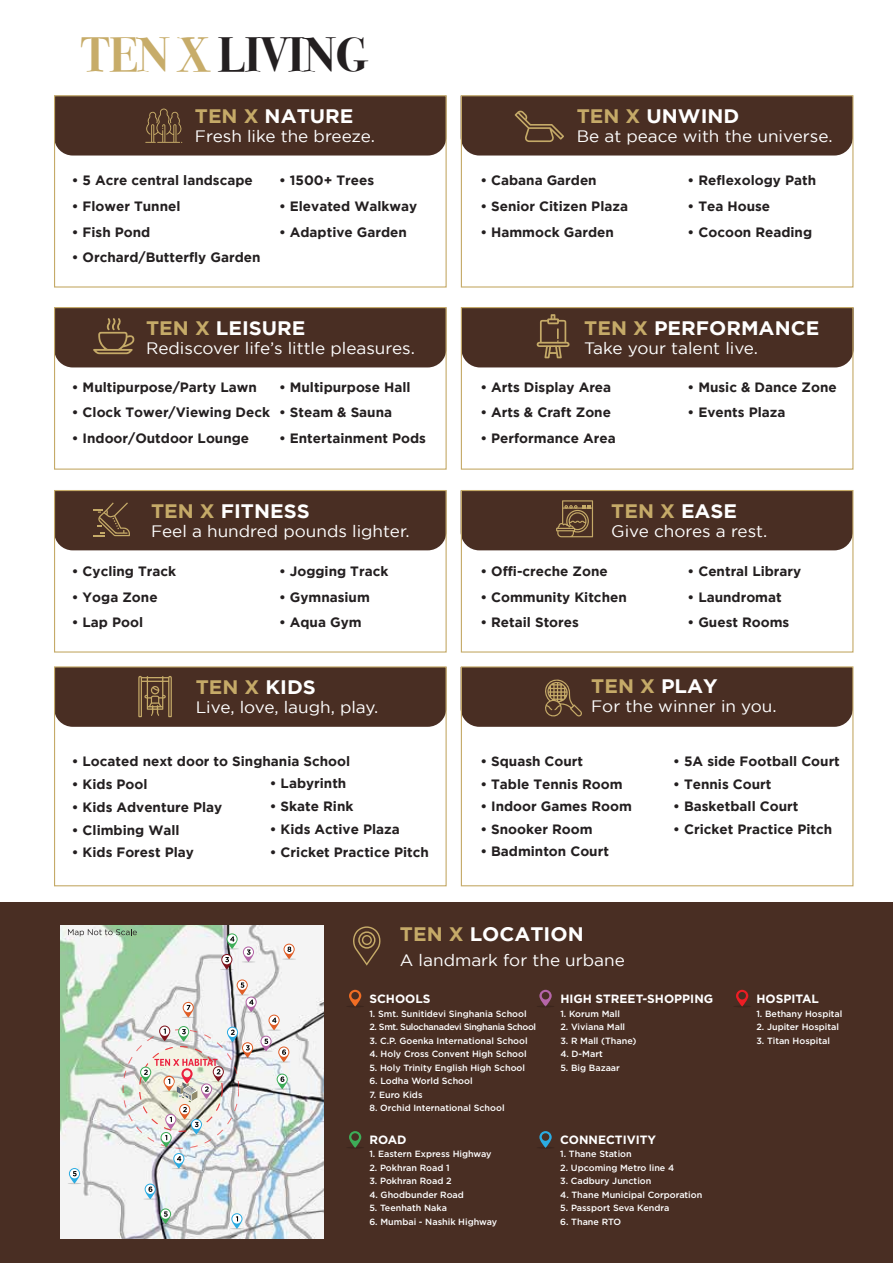
<style>
.page{position:relative;width:893px;height:1263px;background:#fff}
.page>*{position:absolute;margin:0;border:0;box-sizing:border-box;transform-origin:0 0}
.t1{font:700 48px "Bodoni Svty Two ITCTT";color:#231f20}
.t2{font:700 19.5px "Gotham";color:#fff;scale:1.04 1}
.t3{font:700 19.5px "Gotham";color:#c5aa68;scale:1.04 1}
.t4{font:16.5px "Gotham";color:#fff;scale:1.04 1}
.t5{font:700 13.5px "Gotham";color:#231f20}
.t6{font:700 12px "Gotham";color:#fff}
.t7{font:500 9px "Gotham";color:#fff}
.t8{font:500 9px "Gotham";letter-spacing:-.04em;color:#fff}
.s1{color:#c7ac69}
.s2{color:#c5aa68}
.s3{color:#fff}
</style>
<div class="page">
<div style="left:0;top:903px;width:893px;height:360px;background:#492e23"></div>
<svg style="left:353px;top:926px;width:28px;height:40px"></svg>
<div style="left:358px;top:931px;width:17px;height:18px;border:2px solid #c5aa68;border-radius:50%"></div>
<svg style="left:347px;top:990px;width:16px;height:17px"></svg>
<svg style="left:347px;top:1131px;width:16px;height:17px"></svg>
<svg style="left:538px;top:1131px;width:15px;height:17px"></svg>
<svg style="left:537px;top:990px;width:17px;height:17px"></svg>
<svg style="left:734px;top:990px;width:16px;height:17px"></svg>
<svg style="left:61px;top:925px;width:262px;height:313px;background:#d9e3dc"></svg>
<svg style="left:143px;top:1183px;width:14px;height:17px"></svg>
<svg style="left:159px;top:1208px;width:13px;height:16px"></svg>
<svg style="left:230px;top:1213px;width:14px;height:16px"></svg>
<svg style="left:68px;top:1168px;width:13px;height:16px"></svg>
<svg style="left:220px;top:933px;width:35px;height:37px"></svg>
<svg style="left:282px;top:944px;width:14px;height:16px"></svg>
<svg style="left:68px;top:929px;width:69px;height:7px"></svg>
<img style="left:139px;top:979px;width:152px;height:190px">
<div style="left:56px;top:492px;width:389px;height:58px;background:#492e23"></div>
<div style="left:56px;top:668px;width:389px;height:59px;background:#492e23"></div>
<div style="left:463px;top:308px;width:391px;height:59px;background:#492e23"></div>
<div style="left:463px;top:492px;width:388px;height:58px;background:#492e23"></div>
<div style="left:463px;top:97px;width:388px;height:59px;background:#492e23"></div>
<div style="left:463px;top:668px;width:388px;height:59px;background:#492e23"></div>
<div style="left:56px;top:97px;width:389px;height:59px;background:#492e23"></div>
<div style="left:56px;top:309px;width:389px;height:58px;background:#492e23"></div>
<div style="left:54px;top:95px;width:393px;height:193px;border:1px solid #c5aa68"></div>
<div style="left:461px;top:95px;width:392px;height:193px;border:1px solid #c5aa68"></div>
<div style="left:54px;top:307px;width:393px;height:163px;border:1px solid #c5aa68"></div>
<div style="left:461px;top:307px;width:392px;height:163px;border:1px solid #c5aa68"></div>
<div style="left:54px;top:490px;width:393px;height:163px;border:1px solid #c5aa68"></div>
<div style="left:461px;top:490px;width:392px;height:163px;border:1px solid #c5aa68"></div>
<div style="left:54px;top:666px;width:393px;height:220px;border:1px solid #c5aa68"></div>
<div style="left:461px;top:666px;width:392px;height:220px;border:1px solid #c5aa68"></div>
<h1 class="t1" style="left:81px;top:15px;width:288px"><span class="s1">TEN X</span> LIVING</h1>
<h2 class="t2" style="left:195px;top:105px;width:154px"><span class="s2">TEN X</span> NATURE</h2>
<p class="t4" style="left:195px;top:127px;width:175px">Fresh like the breeze.</p>
<p class="t5" style="left:72px;top:172px;width:182px">• 5 Acre central landscape</p>
<p class="t5" style="left:72px;top:198px;width:110px">• Flower Tunnel</p>
<p class="t5" style="left:72px;top:224px;width:80px">• Fish Pond</p>
<p class="t5" style="left:72px;top:250px;width:190px">• Orchard/Butterfly Garden</p>
<p class="t5" style="left:279px;top:172px;width:97px">• 1500+ Trees</p>
<p class="t5" style="left:279px;top:198px;width:140px">• Elevated Walkway</p>
<p class="t5" style="left:279px;top:224px;width:129px">• Adaptive Garden</p>
<h2 class="t2" style="left:146px;top:317px;width:155px"><span class="s2">TEN X</span> LEISURE</h2>
<p class="t4" style="left:146px;top:339px;width:260px">Rediscover life’s little pleasures.</p>
<p class="t5" style="left:72px;top:379px;width:186px">• Multipurpose/Party Lawn</p>
<p class="t5" style="left:72px;top:405px;width:200px">• Clock Tower/Viewing Deck</p>
<p class="t5" style="left:72px;top:431px;width:179px">• Indoor/Outdoor Lounge</p>
<p class="t5" style="left:279px;top:379px;width:133px">• Multipurpose Hall</p>
<p class="t5" style="left:279px;top:405px;width:115px">• Steam &amp; Sauna</p>
<p class="t5" style="left:279px;top:431px;width:148px">• Entertainment Pods</p>
<h2 class="t2" style="left:151px;top:500px;width:154px"><span class="s2">TEN X</span> FITNESS</h2>
<p class="t4" style="left:151px;top:522px;width:250px">Feel a hundred pounds lighter.</p>
<p class="t5" style="left:72px;top:563px;width:106px">• Cycling Track</p>
<p class="t5" style="left:72px;top:589px;width:87px">• Yoga Zone</p>
<p class="t5" style="left:72px;top:615px;width:73px">• Lap Pool</p>
<p class="t5" style="left:279px;top:563px;width:111px">• Jogging Track</p>
<p class="t5" style="left:279px;top:589px;width:92px">• Gymnasium</p>
<p class="t5" style="left:279px;top:615px;width:84px">• Aqua Gym</p>
<h2 class="t3" style="left:196px;top:676px;width:117px">TEN X <span class="s3">KIDS</span></h2>
<p class="t4" style="left:196px;top:698px;width:177px">Live, love, laugh, play.</p>
<p class="t5" style="left:72px;top:754px;width:280px">• Located next door to Singhania School</p>
<p class="t5" style="left:72px;top:776px;width:77px">• Kids Pool</p>
<p class="t5" style="left:72px;top:799px;width:152px">• Kids Adventure Play</p>
<p class="t5" style="left:72px;top:822px;width:109px">• Climbing Wall</p>
<p class="t5" style="left:72px;top:845px;width:124px">• Kids Forest Play</p>
<p class="t5" style="left:270px;top:776px;width:78px">• Labyrinth</p>
<p class="t5" style="left:270px;top:798px;width:85px">• Skate Rink</p>
<p class="t5" style="left:270px;top:821px;width:131px">• Kids Active Plaza</p>
<p class="t5" style="left:270px;top:844px;width:161px">• Cricket Practice Pitch</p>
<h2 class="t2" style="left:577px;top:105px;width:158px"><span class="s2">TEN X</span> UNWIND</h2>
<p class="t4" style="left:577px;top:127px;width:247px">Be at peace with the universe.</p>
<p class="t5" style="left:480px;top:172px;width:118px">• Cabana Garden</p>
<p class="t5" style="left:480px;top:198px;width:149px">• Senior Citizen Plaza</p>
<p class="t5" style="left:480px;top:224px;width:135px">• Hammock Garden</p>
<p class="t5" style="left:688px;top:172px;width:130px">• Reflexology Path</p>
<p class="t5" style="left:688px;top:198px;width:84px">• Tea House</p>
<p class="t5" style="left:688px;top:224px;width:126px">• Cocoon Reading</p>
<h2 class="t2" style="left:584px;top:317px;width:227px"><span class="s2">TEN X</span> PERFORMANCE</h2>
<p class="t4" style="left:584px;top:339px;width:169px">Take your talent live.</p>
<p class="t5" style="left:480px;top:379px;width:132px">• Arts Display Area</p>
<p class="t5" style="left:480px;top:405px;width:132px">• Arts &amp; Craft Zone</p>
<p class="t5" style="left:480px;top:431px;width:137px">• Performance Area</p>
<p class="t5" style="left:688px;top:379px;width:151px">• Music &amp; Dance Zone</p>
<p class="t5" style="left:688px;top:405px;width:99px">• Events Plaza</p>
<h2 class="t3" style="left:611px;top:500px;width:123px">TEN X <span class="s3">EASE</span></h2>
<p class="t4" style="left:611px;top:522px;width:152px">Give chores a rest.</p>
<p class="t5" style="left:480px;top:563px;width:129px">• Offi-creche Zone</p>
<p class="t5" style="left:480px;top:589px;width:148px">• Community Kitchen</p>
<p class="t5" style="left:480px;top:615px;width:100px">• Retail Stores</p>
<p class="t5" style="left:688px;top:563px;width:115px">• Central Library</p>
<p class="t5" style="left:688px;top:589px;width:96px">• Laundromat</p>
<p class="t5" style="left:688px;top:615px;width:103px">• Guest Rooms</p>
<h2 class="t3" style="left:591px;top:675px;width:123px">TEN X <span class="s3">PLAY</span></h2>
<p class="t4" style="left:591px;top:697px;width:180px">For the winner in you.</p>
<p class="t5" style="left:480px;top:753px;width:104px">• Squash Court</p>
<p class="t5" style="left:480px;top:776px;width:144px">• Table Tennis Room</p>
<p class="t5" style="left:480px;top:799px;width:153px">• Indoor Games Room</p>
<p class="t5" style="left:480px;top:821px;width:114px">• Snooker Room</p>
<p class="t5" style="left:480px;top:844px;width:130px">• Badminton Court</p>
<p class="t5" style="left:673px;top:754px;width:168px">• 5A side Football Court</p>
<p class="t5" style="left:673px;top:776px;width:100px">• Tennis Court</p>
<p class="t5" style="left:673px;top:799px;width:127px">• Basketball Court</p>
<p class="t5" style="left:673px;top:821px;width:161px">• Cricket Practice Pitch</p>
<h2 class="t2" style="left:400px;top:922px;width:178px"><span class="s2">TEN X</span> LOCATION</h2>
<p class="t4" style="left:400px;top:951px;width:218px">A landmark for the urbane</p>
<p class="t6" style="left:369px;top:992px;width:63px">SCHOOLS</p>
<p class="t7" style="left:369px;top:1008px;width:159px">1. Smt. Sunitidevi Singhania School</p>
<p class="t8" style="left:369px;top:1022px;width:168px">2. Smt. Sulochanadevi Singhania School</p>
<p class="t7" style="left:369px;top:1035px;width:160px">3. C.P. Goenka International School</p>
<p class="t7" style="left:369px;top:1049px;width:159px">4. Holy Cross Convent High School</p>
<p class="t7" style="left:369px;top:1062px;width:157px">5. Holy Trinity English High School</p>
<p class="t7" style="left:369px;top:1076px;width:105px">6. Lodha World School</p>
<p class="t7" style="left:369px;top:1089px;width:55px">7. Euro Kids</p>
<p class="t7" style="left:369px;top:1103px;width:137px">8. Orchid International School</p>
<p class="t6" style="left:369px;top:1132px;width:39px">ROAD</p>
<p class="t7" style="left:369px;top:1149px;width:124px">1. Eastern Express Highway</p>
<p class="t7" style="left:369px;top:1162px;width:82px">2. Pokhran Road 1</p>
<p class="t7" style="left:369px;top:1176px;width:84px">3. Pokhran Road 2</p>
<p class="t7" style="left:369px;top:1189px;width:96px">4. Ghodbunder Road</p>
<p class="t7" style="left:369px;top:1203px;width:79px">5. Teenhath Naka</p>
<p class="t7" style="left:369px;top:1216px;width:129px">6. Mumbai - Nashik Highway</p>
<p class="t6" style="left:560px;top:992px;width:154px">HIGH STREET-SHOPPING</p>
<p class="t7" style="left:560px;top:1008px;width:61px">1. Korum Mall</p>
<p class="t7" style="left:560px;top:1022px;width:66px">2. Viviana Mall</p>
<p class="t7" style="left:560px;top:1035px;width:78px">3. R Mall (Thane)</p>
<p class="t7" style="left:560px;top:1049px;width:44px">4. D-Mart</p>
<p class="t7" style="left:560px;top:1062px;width:61px">5. Big Bazaar</p>
<p class="t6" style="left:560px;top:1132px;width:97px">CONNECTIVITY</p>
<p class="t7" style="left:560px;top:1149px;width:73px">1. Thane Station</p>
<p class="t7" style="left:560px;top:1162px;width:115px">2. Upcoming Metro line 4</p>
<p class="t7" style="left:560px;top:1176px;width:93px">3. Cadbury Junction</p>
<p class="t7" style="left:560px;top:1189px;width:144px">4. Thane Municipal Corporation</p>
<p class="t7" style="left:560px;top:1203px;width:111px">5. Passport Seva Kendra</p>
<p class="t7" style="left:560px;top:1216px;width:63px">6. Thane RTO</p>
<p class="t6" style="left:756px;top:992px;width:64px">HOSPITAL</p>
<p class="t7" style="left:756px;top:1008px;width:88px">1. Bethany Hospital</p>
<p class="t7" style="left:756px;top:1022px;width:84px">2. Jupiter Hospital</p>
<p class="t7" style="left:756px;top:1035px;width:75px">3. Titan Hospital</p>
</div>
